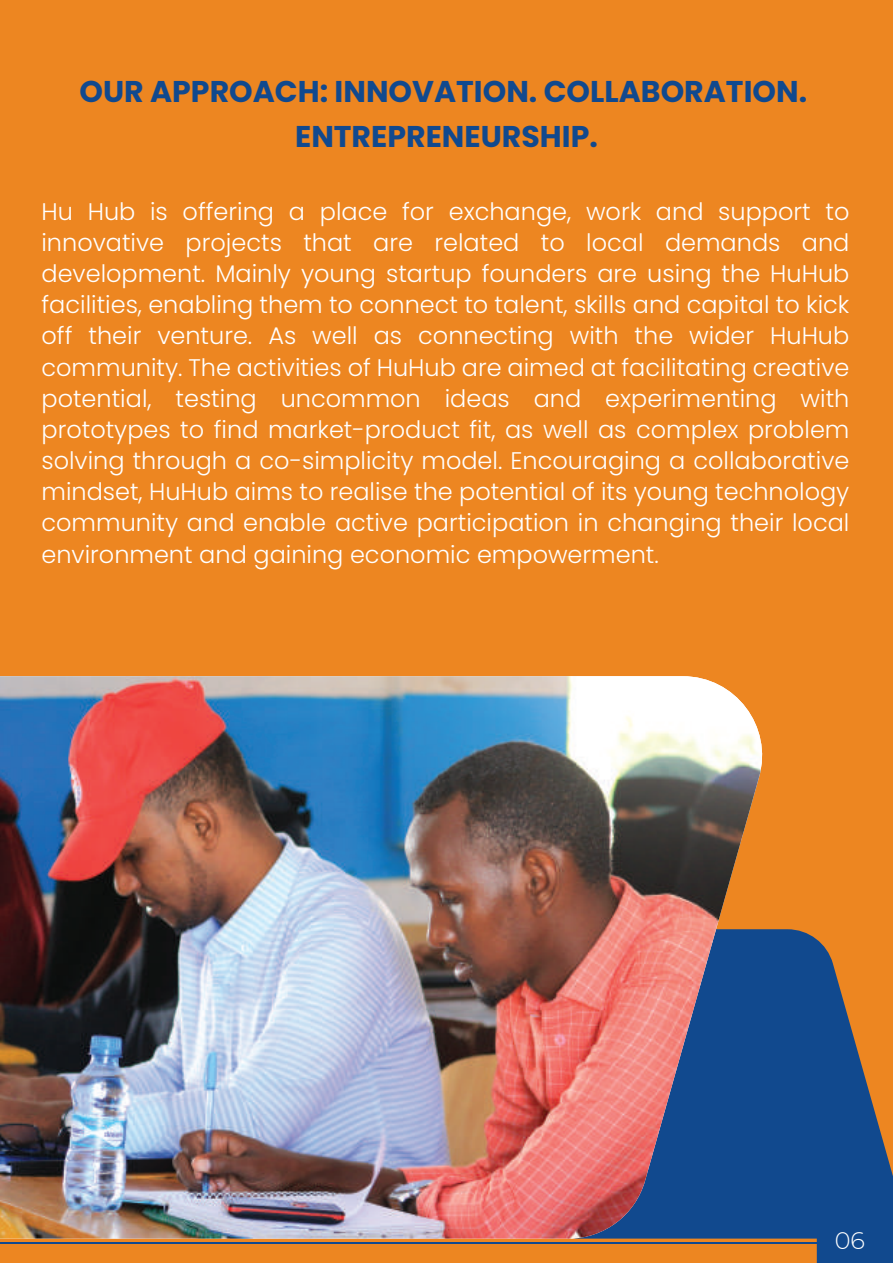
<style>
.page{position:relative;width:893px;height:1263px;background:#ed8621}
.page>*{position:absolute;margin:0;border:0;box-sizing:border-box;transform-origin:0 0}
.t1{font:700 30px/45.3px "Poppins";color:#11498e;text-align:center}
.t2{font:300 24px/31.2px "Poppins";color:#fff;text-align:justify}
.t3{font:300 24px "Montserrat";color:#fff}
</style>
<div class="page">
<svg style="left:773px;top:929px;width:120px;height:309px;fill:#11498e"></svg>
<img style="left:0;top:676px;width:773px;height:562px">
<div style="left:817px;top:1222px;width:76px;height:41px;background:#11498e"></div>
<hr style="left:0;top:1242px;width:817px;height:1px;background:#11498e">
<p class="t1" style="left:79px;top:69px;width:729px">OUR APPROACH: INNOVATION. COLLABORATION.<br>ENTREPRENEURSHIP.</p>
<p class="t2" style="left:41px;top:196px;width:809px">Hu Hub is offering a place for exchange, work and support to innovative projects that are related to local demands and development. Mainly young startup founders are using the HuHub facilities, enabling them to connect to talent, skills and capital to kick off their venture. As well as connecting with the wider HuHub community. The activities of HuHub are aimed at facilitating creative potential, testing uncommon ideas and experimenting with prototypes to find market-product fit, as well as complex problem solving through a co-simplicity model. Encouraging a collaborative mindset, HuHub aims to realise the potential of its young technology community and enable active participation in changing their local environment and gaining economic empowerment.</p>
<p class="t3" style="left:835px;top:1224px;width:32px">06</p>
</div>
